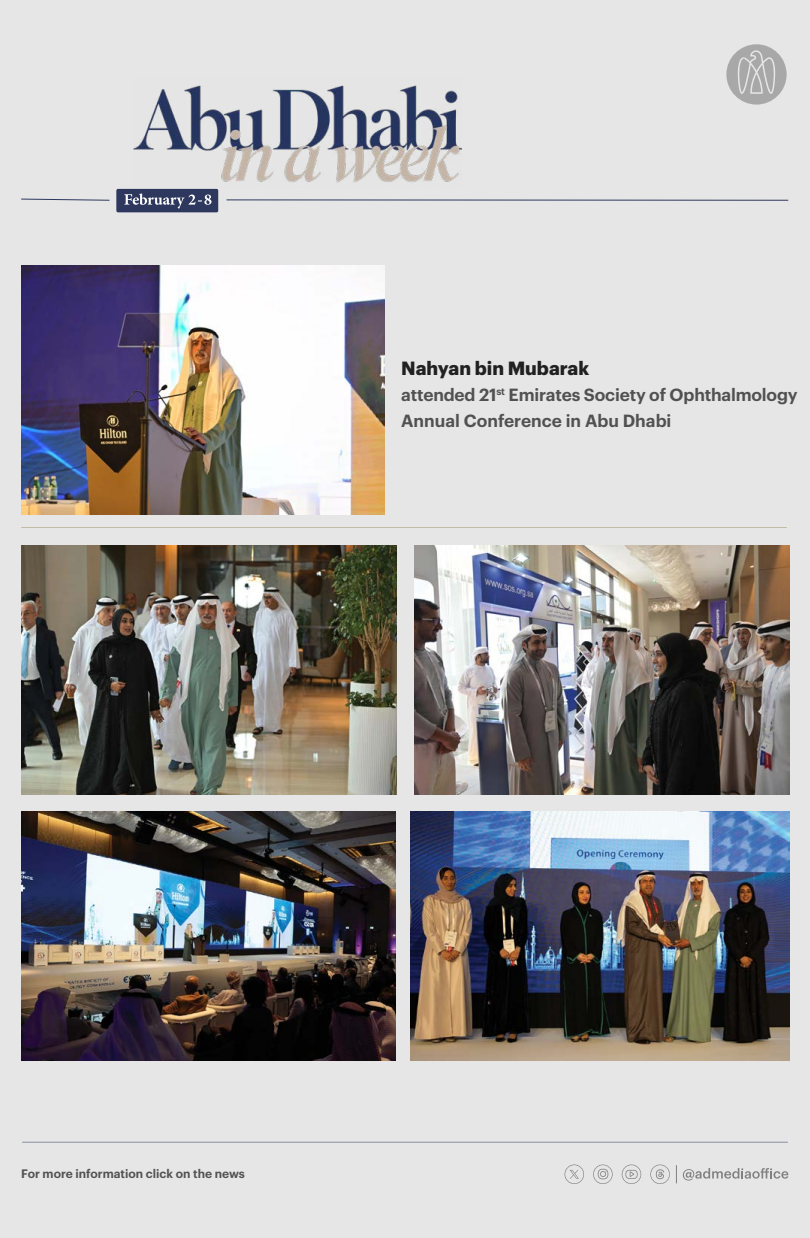
<style>
.page{position:relative;width:810px;height:1238px;background:#e5e6e5}
.page>*{position:absolute;margin:0;border:0;box-sizing:border-box;transform-origin:0 0}
.t1{font:700 18.75px "Graphik";color:#212121}
.t2{font:600 17.25px/26.2px "Graphik";letter-spacing:-.01em;color:#515151}
.t3{font:600 12px "Graphik";color:#515151}
.t4{font:600 10.05px "Graphik";color:#515151}
</style>
<div class="page">
<svg style="left:726px;top:44px;width:61px;height:61px"></svg>
<div style="left:116px;top:189px;width:102px;height:23px;background:#2e385e;border-radius:2px"></div>
<svg style="left:226px;top:199px;width:563px;height:2px"></svg>
<img style="left:134px;top:85px;width:328px;height:98px">
<svg style="left:21px;top:198px;width:89px;height:3px"></svg>
<img style="left:21px;top:265px;width:363px;height:249px">
<hr style="left:21px;top:527px;width:766px;height:1px;background:#a09267">
<img style="left:411px;top:811px;width:378px;height:249px">
<img style="left:21px;top:811px;width:375px;height:249px">
<img style="left:415px;top:545px;width:374px;height:249px">
<img style="left:22px;top:545px;width:375px;height:249px">
<hr style="left:22px;top:1141px;width:766px;height:1px;background:#2e385f">
<svg style="left:622px;top:1164px;width:19px;height:20px"></svg>
<svg style="left:683px;top:1168px;width:105px;height:12px"></svg>
<svg style="left:650px;top:1164px;width:20px;height:20px"></svg>
<svg style="left:565px;top:1164px;width:19px;height:20px"></svg>
<svg style="left:593px;top:1164px;width:20px;height:20px"></svg>
<svg style="left:676px;top:1165px;width:1px;height:18px"></svg>
<svg style="left:124px;top:193px;width:88px;height:15px"></svg>
<p class="t1" style="left:401px;top:353px;width:190px">Nahyan bin Mubarak</p>
<p class="t2" style="left:509px;top:380px;width:291px">Emirates Society of Ophthalmology</p>
<p class="t2" style="left:401px;top:380px;width:272px">attended 21<br>Annual Conference in Abu Dhabi</p>
<p class="t4" style="left:496px;top:384px;width:10px">st</p>
<p class="t3" style="left:21px;top:1164px;width:225px">For more information click on the news</p>
</div>
